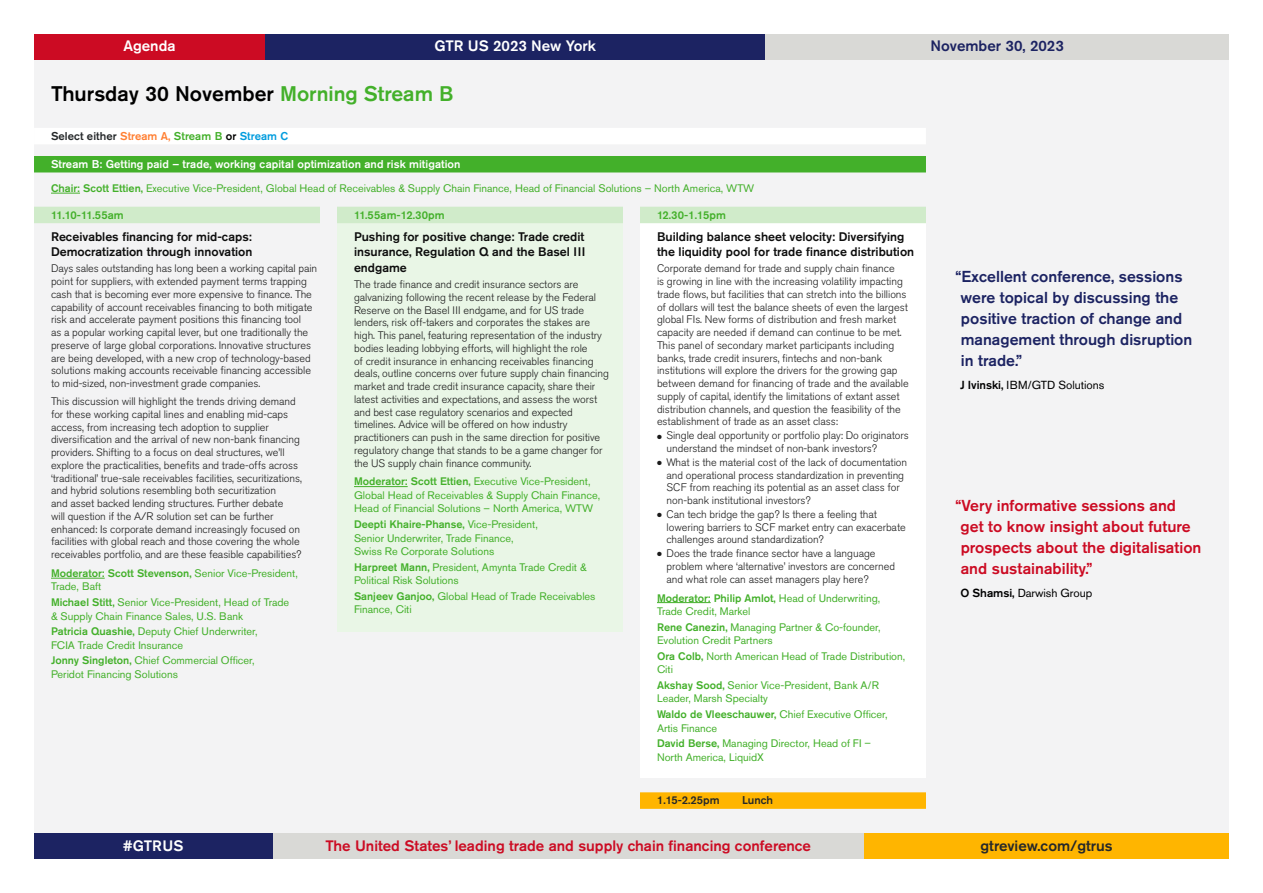
<style>
.page{position:relative;width:1263px;height:893px;background:#fff}
.page>*{position:absolute;margin:0;border:0;box-sizing:border-box;transform-origin:0 0}
.t1{font:500 21px "Akzidenz Grotesk Pro";color:#000}
.t2{font:500 15.75px/21px "Akzidenz Grotesk Pro";color:#1c2362}
.t3{font:500 15.75px/21px "Akzidenz Grotesk Pro";color:#cc0b23}
.t4{font:500 15px "Akzidenz Grotesk Pro";color:#cc0b23}
.t5{font:500 15px "Akzidenz Grotesk Pro";color:#fff}
.t6{font:500 15px "Akzidenz Grotesk Pro";color:#25282a}
.t7{font:500 15px "Akzidenz Grotesk Pro";color:#1c2362}
.t8{font:500 12.3px/15.8px "Akzidenz Grotesk Pro";color:#0d0d0d}
.t9{font:11.7px "Akzidenz Grotesk Pro";letter-spacing:-.005em;color:#000}
.t10{font:500 11.25px "Akzidenz Grotesk Pro";letter-spacing:.005em;color:#fff}
.t11{font:500 11.25px "Akzidenz Grotesk Pro";letter-spacing:.005em;color:#25282a}
.t12{font:500 11.25px "Akzidenz Grotesk Pro";letter-spacing:.005em;color:#43b02a}
.t13{font:500 11.25px "Akzidenz Grotesk Pro";letter-spacing:-.025em;color:#43b02a}
.t14{font:300 10.8px/12.8px "Akzidenz Grotesk Pro";letter-spacing:-.005em;color:#1a1a1a}
.t15{font:10.8px/13.5px "Akzidenz Grotesk Pro";color:#43b02a}
.s1{color:#43b02a}
.s2{color:#ff7f32}
.s3{color:#000}
.s4{color:#009cde}
.s5{font-weight:500}
</style>
<div class="page">
<div style="left:34px;top:60px;width:1195px;height:773px;background:#f3f3f4"></div>
<div style="left:640px;top:216px;width:286px;height:562px;background:#fff"></div>
<div style="left:337px;top:216px;width:286px;height:415px;background:#e9f6e6"></div>
<div style="left:34px;top:128px;width:892px;height:16px;background:#fff"></div>
<div style="left:34px;top:156px;width:892px;height:16px;background:#43b02a"></div>
<svg style="left:51px;top:193px;width:29px;height:1px"></svg>
<div style="left:34px;top:207px;width:286px;height:16px;background:#d0ebca"></div>
<hr style="left:51px;top:578px;width:54px;height:1px;background:#43b02a">
<div style="left:337px;top:207px;width:286px;height:16px;background:#d0ebca"></div>
<hr style="left:354px;top:486px;width:54px;height:1px;background:#43b02a">
<div style="left:640px;top:207px;width:286px;height:16px;background:#d0ebca"></div>
<hr style="left:657px;top:602px;width:54px;height:1px;background:#43b02a">
<div style="left:640px;top:792px;width:286px;height:17px;background:#ffb500"></div>
<div style="left:272px;top:833px;width:592px;height:26px;background:#d9d9d6"></div>
<div style="left:864px;top:833px;width:365px;height:26px;background:#ffb500"></div>
<div style="left:34px;top:833px;width:238px;height:26px;background:#1c2362"></div>
<div style="left:34px;top:34px;width:231px;height:26px;background:#cc0b23"></div>
<div style="left:265px;top:34px;width:500px;height:26px;background:#1c2362"></div>
<div style="left:765px;top:34px;width:464px;height:26px;background:#d9d9d6"></div>
<h3 class="t5" style="left:123px;top:36px;width:54px">Agenda</h3>
<h3 class="t5" style="left:434px;top:36px;width:163px">GTR US 2023 New York</h3>
<h3 class="t7" style="left:930px;top:36px;width:135px">November 30, 2023</h3>
<h1 class="t1" style="left:51px;top:80px;width:404px">Thursday 30 November <span class="s1">Morning Stream B</span></h1>
<p class="t11" style="left:51px;top:129px;width:239px">Select either <span class="s2">Stream A,</span> <span class="s1">Stream B</span> <span class="s3">or</span> <span class="s4">Stream C</span></p>
<p class="t10" style="left:51px;top:157px;width:411px">Stream B: Getting paid – trade, working capital optimization and risk mitigation</p>
<p class="t15" style="left:51px;top:181px;width:705px"><span class="s5">Chair: Scott Ettien,</span> Executive Vice-President, Global Head of Receivables &amp; Supply Chain Finance, Head of Financial Solutions – North America, WTW</p>
<p class="t13" style="left:51px;top:207px;width:74px">11.10-11.55am</p>
<p class="t8" style="left:51px;top:228px;width:203px">Receivables financing for mid-caps:<br>Democratization through innovation</p>
<p class="t14" style="left:51px;top:262px;width:268px">Days sales outstanding has long been a working capital pain point for suppliers, with extended payment terms trapping cash that is becoming ever more expensive to finance. The capability of account receivables financing to both mitigate risk and accelerate payment positions this financing tool<br>as a popular working capital lever, but one traditionally the preserve of large global corporations. Innovative structures are being developed, with a new crop of technology-based solutions making accounts receivable financing accessible to mid-sized, non-investment grade companies.</p>
<p class="t14" style="left:51px;top:395px;width:252px">This discussion will highlight the trends driving demand for these working capital lines and enabling mid-caps access, from increasing tech adoption to supplier diversification and the arrival of new non-bank financing providers. Shifting to a focus on deal structures, we’ll explore the practicalities, benefits and trade-offs across ‘traditional’ true-sale receivables facilities, securitizations, and hybrid solutions resembling both securitization<br>and asset backed lending structures. Further debate<br>will question if the A/R solution set can be further enhanced: Is corporate demand increasingly focused on facilities with global reach and those covering the whole receivables portfolio, and are these feasible capabilities?</p>
<p class="t15" style="left:51px;top:566px;width:248px"><span class="s5">Moderator: Scott Stevenson,</span> Senior Vice-President,<br>Trade, Baft</p>
<p class="t15" style="left:51px;top:595px;width:240px"><span class="s5">Michael Stitt,</span> Senior Vice-President, Head of Trade &amp; Supply Chain Finance Sales, U.S. Bank</p>
<p class="t15" style="left:51px;top:625px;width:208px"><span class="s5">Patricia Quashie,</span> Deputy Chief Underwriter,<br>FCIA Trade Credit Insurance</p>
<p class="t15" style="left:51px;top:654px;width:205px"><span class="s5">Jonny Singleton,</span> Chief Commercial Officer,<br>Peridot Financing Solutions</p>
<p class="t12" style="left:354px;top:207px;width:92px">11.55am-12.30pm</p>
<p class="t8" style="left:354px;top:228px;width:233px;text-align:justify">Pushing for positive change: Trade credit insurance, Regulation Q and the Basel III endgame</p>
<p class="t14" style="left:354px;top:278px;width:256px">The trade finance and credit insurance sectors are galvanizing following the recent release by the Federal Reserve on the Basel III endgame, and for US trade lenders, risk off-takers and corporates the stakes are high. This panel, featuring representation of the industry bodies leading lobbying efforts, will highlight the role<br>of credit insurance in enhancing receivables financing deals, outline concerns over future supply chain financing market and trade credit insurance capacity, share their latest activities and expectations, and assess the worst and best case regulatory scenarios and expected timelines. Advice will be offered on how industry practitioners can push in the same direction for positive regulatory change that stands to be a game changer for the US supply chain finance community.</p>
<p class="t15" style="left:354px;top:475px;width:248px"><span class="s5">Moderator: Scott Ettien,</span> Executive Vice-President,<br>Global Head of Receivables &amp; Supply Chain Finance,<br>Head of Financial Solutions – North America, WTW</p>
<p class="t15" style="left:354px;top:517px;width:185px"><span class="s5">Deepti Khaire-Phanse,</span> Vice-President,<br>Senior Underwriter, Trade Finance,<br>Swiss Re Corporate Solutions</p>
<p class="t15" style="left:354px;top:560px;width:234px"><span class="s5">Harpreet Mann,</span> President, Amynta Trade Credit &amp;<br>Political Risk Solutions</p>
<p class="t15" style="left:354px;top:589px;width:243px"><span class="s5">Sanjeev Ganjoo,</span> Global Head of Trade Receivables<br>Finance, Citi</p>
<p class="t12" style="left:657px;top:207px;width:70px">12.30-1.15pm</p>
<p class="t8" style="left:657px;top:228px;width:259px">Building balance sheet velocity: Diversifying the liquidity pool for trade finance distribution</p>
<p class="t14" style="left:657px;top:262px;width:253px">Corporate demand for trade and supply chain finance<br>is growing in line with the increasing volatility impacting trade flows, but facilities that can stretch into the billions of dollars will test the balance sheets of even the largest global FIs. New forms of distribution and fresh market capacity are needed if demand can continue to be met.<br>This panel of secondary market participants including banks, trade credit insurers, fintechs and non-bank institutions will explore the drivers for the growing gap between demand for financing of trade and the available supply of capital, identify the limitations of extant asset distribution channels, and question the feasibility of the establishment of trade as an asset class:</p>
<p class="t14" style="left:666px;top:429px;width:244px;text-indent:-10px">● Single deal opportunity or portfolio play: Do originators understand the mindset of non-bank investors?</p>
<p class="t14" style="left:666px;top:456px;width:242px;text-indent:-10px">● What is the material cost of the lack of documentation and operational process standardization in preventing SCF from reaching its potential as an asset class for non-bank institutional investors?</p>
<p class="t14" style="left:666px;top:508px;width:241px;text-indent:-10px">● Can tech bridge the gap? Is there a feeling that lowering barriers to SCF market entry can exacerbate challenges around standardization?</p>
<p class="t14" style="left:666px;top:547px;width:230px;text-indent:-10px">● Does the trade finance sector have a language problem where ‘alternative’ investors are concerned and what role can asset managers play here?</p>
<p class="t15" style="left:657px;top:591px;width:225px"><span class="s5">Moderator: Philip Amlot,</span> Head of Underwriting,<br>Trade Credit, Markel</p>
<p class="t15" style="left:657px;top:620px;width:225px"><span class="s5">Rene Canezin,</span> Managing Partner &amp; Co-founder,<br>Evolution Credit Partners</p>
<p class="t15" style="left:657px;top:649px;width:250px"><span class="s5">Ora Colb,</span> North American Head of Trade Distribution,<br>Citi</p>
<p class="t15" style="left:657px;top:678px;width:223px"><span class="s5">Akshay Sood,</span> Senior Vice-President, Bank A/R<br>Leader, Marsh Specialty</p>
<p class="t15" style="left:657px;top:707px;width:232px"><span class="s5">Waldo de Vleeschauwer,</span> Chief Executive Officer,<br>Artis Finance</p>
<p class="t15" style="left:657px;top:737px;width:216px"><span class="s5">David Berse,</span> Managing Director, Head of FI –<br>North America, LiquidX</p>
<p class="t11" style="left:657px;top:793px;width:64px">1.15-2.25pm</p>
<p class="t11" style="left:742px;top:793px;width:32px">Lunch</p>
<h2 class="t2" style="left:960px;top:265px;width:233px;text-indent:-5px">“Excellent conference, sessions were topical by discussing the positive traction of change and management through disruption in trade.”</h2>
<p class="t9" style="left:960px;top:377px;width:146px"><span class="s5">J Ivinski,</span> IBM/GTD Solutions</p>
<h2 class="t3" style="left:961px;top:495px;width:242px;text-indent:-5px">“Very informative sessions and get to know insight about future prospects about the digitalisation and sustainability.”</h2>
<p class="t9" style="left:960px;top:586px;width:133px"><span class="s5">O Shamsi,</span> Darwish Group</p>
<h3 class="t5" style="left:123px;top:836px;width:62px">#GTRUS</h3>
<h3 class="t4" style="left:325px;top:836px;width:487px">The United States’ leading trade and supply chain financing conference</h3>
<h3 class="t6" style="left:980px;top:836px;width:134px">gtreview.com/gtrus</h3>
</div>
